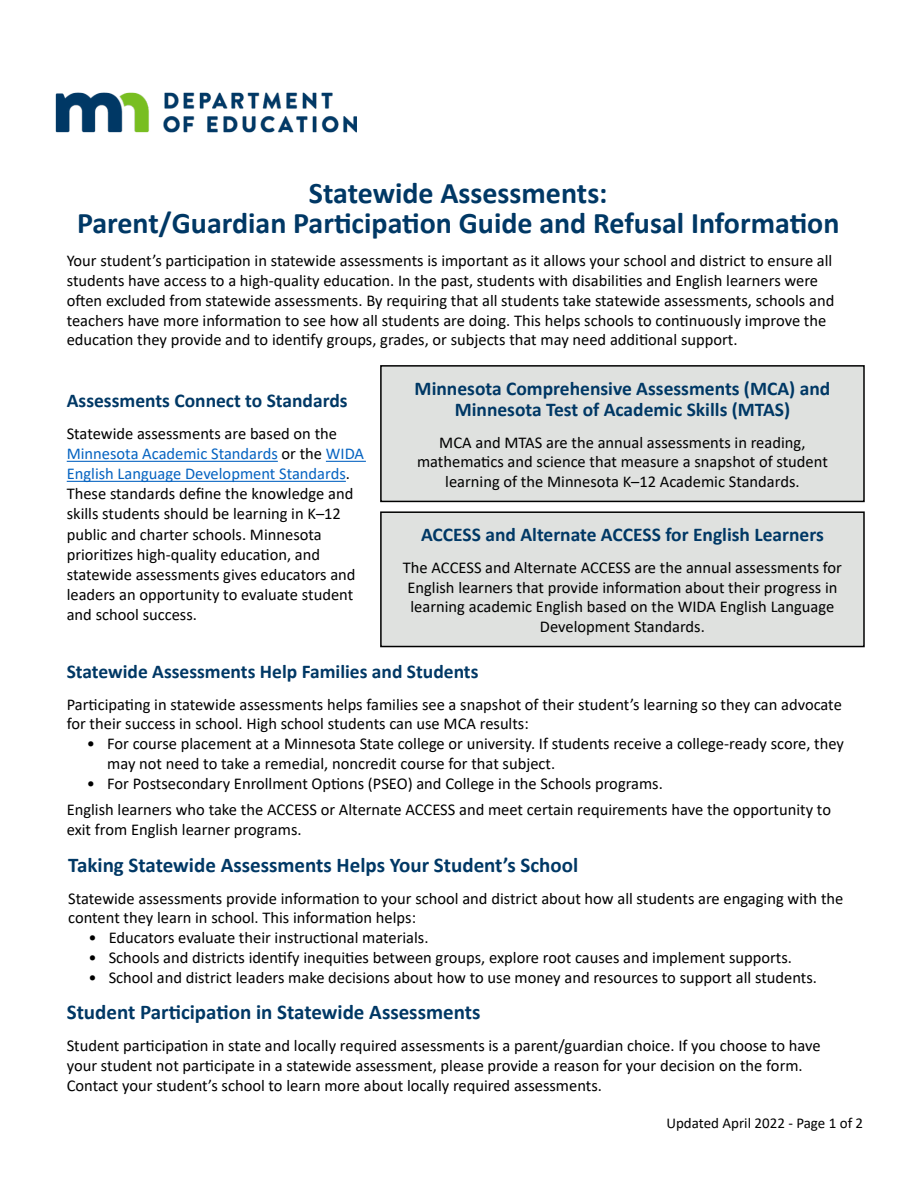
<style>
.page{position:relative;width:918px;height:1188px;background:#fff}
.page>*{position:absolute;margin:0;border:0;box-sizing:border-box;transform-origin:0 0}
.t1{font:700 30px/30px "Calibri";color:#003865;text-align:center}
.t2{font:700 21px "Calibri";color:#003865}
.t3{font:700 19.5px/21px "Calibri";color:#003865;text-align:center}
.t4{font:16.5px/19.8px "Calibri";color:#000}
.t5{font:15px "Calibri";color:#000}
.s1{color:#0563c1}
</style>
<div class="page">
<svg style="left:380px;top:365px;width:485px;height:283px;background:#dadbda"></svg>
<hr style="left:67px;top:461px;width:211px;height:1px;background:#0563c1">
<hr style="left:326px;top:461px;width:40px;height:1px;background:#0563c1">
<hr style="left:67px;top:481px;width:279px;height:1px;background:#0563c1">
<img style="left:55px;top:92px;width:301px;height:41px">
<h1 class="t1" style="left:77px;top:178px;width:764px">Statewide Assessments:<br>Parent/Guardian Participation Guide and Refusal Information</h1>
<p class="t4" style="left:67px;top:250px;width:769px">Your student’s participation in statewide assessments is important as it allows your school and district to ensure all students have access to a high-quality education. In the past, students with disabilities and English learners were often excluded from statewide assessments. By requiring that all students take statewide assessments, schools and teachers have more information to see how all students are doing. This helps schools to continuously improve the education they provide and to identify groups, grades, or subjects that may need additional support.</p>
<p class="t3" style="left:415px;top:378px;width:417px">Minnesota Comprehensive Assessments (MCA) and<br>Minnesota Test of Academic Skills (MTAS)</p>
<p class="t3" style="left:67px;top:390px;width:282px">Assessments Connect to Standards</p>
<p class="t4" style="left:67px;top:424px;width:272px">Statewide assessments are based on the</p>
<p class="t4" style="left:417px;top:432px;width:412px;text-align:center">MCA and MTAS are the annual assessments in reading, mathematics and science that measure a snapshot of student learning of the Minnesota K–12 Academic Standards.</p>
<p class="t4" style="left:67px;top:444px;width:299px"><span class="s1">Minnesota Academic Standards</span> or the <span class="s1">WIDA English Language Development Standards</span>.<br>These standards define the knowledge and skills students should be learning in K–12 public and charter schools. Minnesota prioritizes high-quality education, and statewide assessments gives educators and leaders an opportunity to evaluate student and school success.</p>
<p class="t3" style="left:421px;top:524px;width:404px">ACCESS and Alternate ACCESS for English Learners</p>
<p class="t4" style="left:403px;top:557px;width:441px;text-align:center">The ACCESS and Alternate ACCESS are the annual assessments for English learners that provide information about their progress in learning academic English based on the WIDA English Language Development Standards.</p>
<p class="t3" style="left:67px;top:661px;width:413px">Statewide Assessments Help Families and Students</p>
<p class="t4" style="left:67px;top:694px;width:777px">Participating in statewide assessments helps families see a snapshot of their student’s learning so they can advocate for their success in school. High school students can use MCA results:</p>
<p class="t4" style="left:107px;top:733px;width:738px;text-indent:-20px">• For course placement at a Minnesota State college or university. If students receive a college-ready score, they may not need to take a remedial, noncredit course for that subject.</p>
<p class="t4" style="left:67px;top:770px;width:766px;line-height:26.5px;text-indent:20px">• For Postsecondary Enrollment Options (PSEO) and College in the Schools programs.<br>English learners who take the ACCESS or Alternate ACCESS and meet certain requirements have the opportunity to</p>
<p class="t4" style="left:67px;top:819px;width:236px">exit from English learner programs.</p>
<p class="t2" style="left:68px;top:850px;width:511px">Taking Statewide Assessments Helps Your Student’s School</p>
<p class="t4" style="left:68px;top:888px;width:777px">Statewide assessments provide information to your school and district about how all students are engaging with the content they learn in school. This information helps:</p>
<p class="t4" style="left:88px;top:927px;width:342px">• Educators evaluate their instructional materials.</p>
<p class="t4" style="left:88px;top:947px;width:705px">• Schools and districts identify inequities between groups, explore root causes and implement supports.</p>
<p class="t4" style="left:88px;top:967px;width:730px">• School and district leaders make decisions about how to use money and resources to support all students.</p>
<p class="t2" style="left:67px;top:998px;width:415px">Student Participation in Statewide Assessments</p>
<p class="t4" style="left:67px;top:1035px;width:756px">Student participation in state and locally required assessments is a parent/guardian choice. If you choose to have your student not participate in a statewide assessment, please provide a reason for your decision on the form.<br>Contact your student’s school to learn more about locally required assessments.</p>
<p class="t5" style="left:666px;top:1113px;width:198px">Updated April 2022 - Page 1 of 2</p>
</div>
